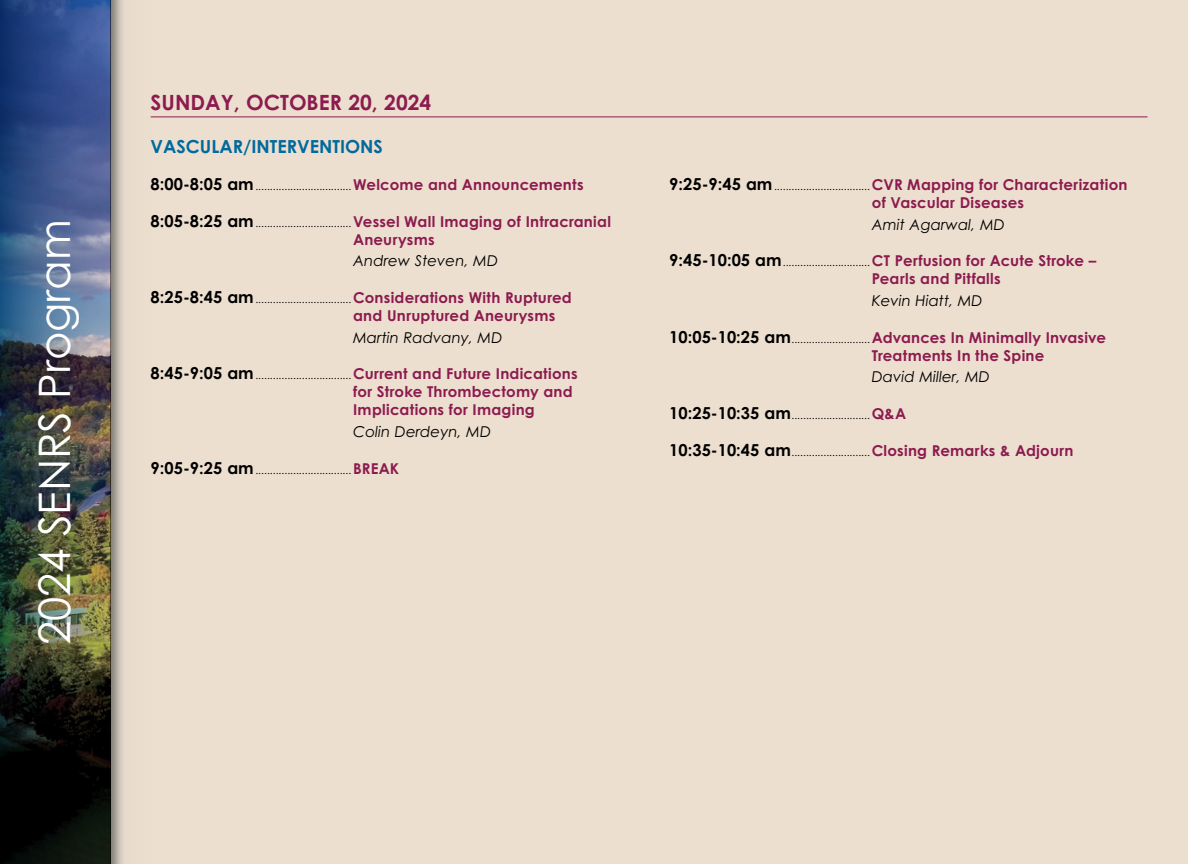
<style>
.page{position:relative;width:1188px;height:864px;background:#fff}
.page>*{position:absolute;margin:0;border:0;box-sizing:border-box;transform-origin:0 0}
.t1{font:43.5px "Century Gothic Pro";color:#fff}
.t2{font:700 21px "Century Gothic Pro";color:#8c1b4f}
.t3{font:700 18px "Century Gothic Pro";color:#00699d}
.t4{font:700 15px/18px "Century Gothic Pro";letter-spacing:.015em;color:#8c1b4f}
.t5{font:italic 15px "Century Gothic Pro";color:#000}
.t6{font:10.5px "Century Gothic Pro";color:#000}
.s1{font-weight:700;font-size:16.5px}
.s2{font-weight:700;font-size:15px;color:#8c1b4f}
</style>
<div class="page">
<div style="left:98px;top:0;width:1090px;height:864px;background:#eddfcf"></div>
<hr style="left:151px;top:117px;width:997px;height:1px;background:#8c1b4f">
<img style="left:0;top:0;width:163px;height:864px">
<h1 class="t1" style="left:28px;top:645px;width:427px;rotate:-90deg">2024 SENRS Program</h1>
<h2 class="t2" style="left:151px;top:89px;width:282px">SUNDAY, OCTOBER 20, 2024</h2>
<h3 class="t3" style="left:151px;top:136px;width:234px">VASCULAR/INTERVENTIONS</h3>
<p class="t6" style="left:151px;top:180px;width:435px"><span class="s1">8:00-8:05 am</span>................................. <span class="s2">Welcome and Announcements</span></p>
<p class="t6" style="left:151px;top:217px;width:462px"><span class="s1">8:05-8:25 am</span>................................. <span class="s2">Vessel Wall Imaging of Intracranial</span></p>
<h3 class="t4" style="left:353px;top:230px;width:83px">Aneurysms</h3>
<h3 class="t5" style="left:353px;top:252px;width:147px">Andrew Steven, MD</h3>
<p class="t6" style="left:151px;top:293px;width:423px"><span class="s1">8:25-8:45 am</span>................................. <span class="s2">Considerations With Ruptured</span></p>
<h3 class="t4" style="left:353px;top:306px;width:204px">and Unruptured Aneurysms</h3>
<h3 class="t5" style="left:353px;top:328px;width:151px">Martin Radvany, MD</h3>
<p class="t6" style="left:151px;top:369px;width:429px"><span class="s1">8:45-9:05 am</span>................................. <span class="s2">Current and Future Indications</span></p>
<h3 class="t4" style="left:353px;top:383px;width:221px">for Stroke Thrombectomy and<br>Implications for Imaging</h3>
<h3 class="t5" style="left:353px;top:423px;width:140px">Colin Derdeyn, MD</h3>
<p class="t6" style="left:151px;top:463px;width:250px"><span class="s1">9:05-9:25 am</span>................................. <span class="s2">BREAK</span></p>
<p class="t6" style="left:669px;top:180px;width:460px"><span class="s1">9:25-9:45 am</span>................................. <span class="s2">CVR Mapping for Characterization</span></p>
<h3 class="t4" style="left:872px;top:193px;width:154px">of Vascular Diseases</h3>
<h3 class="t5" style="left:872px;top:215px;width:135px">Amit Agarwal, MD</h3>
<p class="t6" style="left:669px;top:256px;width:428px"><span class="s1">9:45-10:05 am</span>.............................. <span class="s2">CT Perfusion for Acute Stroke –</span></p>
<h3 class="t4" style="left:872px;top:270px;width:131px">Pearls and Pitfalls</h3>
<h3 class="t5" style="left:872px;top:292px;width:112px">Kevin Hiatt, MD</h3>
<p class="t6" style="left:669px;top:332px;width:438px"><span class="s1">10:05-10:25 am</span>........................... <span class="s2">Advances In Minimally Invasive</span></p>
<h3 class="t4" style="left:872px;top:346px;width:174px">Treatments In the Spine</h3>
<h3 class="t5" style="left:872px;top:368px;width:120px">David Miller, MD</h3>
<p class="t6" style="left:669px;top:409px;width:238px"><span class="s1">10:25-10:35 am</span>........................... <span class="s2">Q&amp;A</span></p>
<p class="t6" style="left:669px;top:445px;width:406px"><span class="s1">10:35-10:45 am</span>........................... <span class="s2">Closing Remarks &amp; Adjourn</span></p>
</div>
